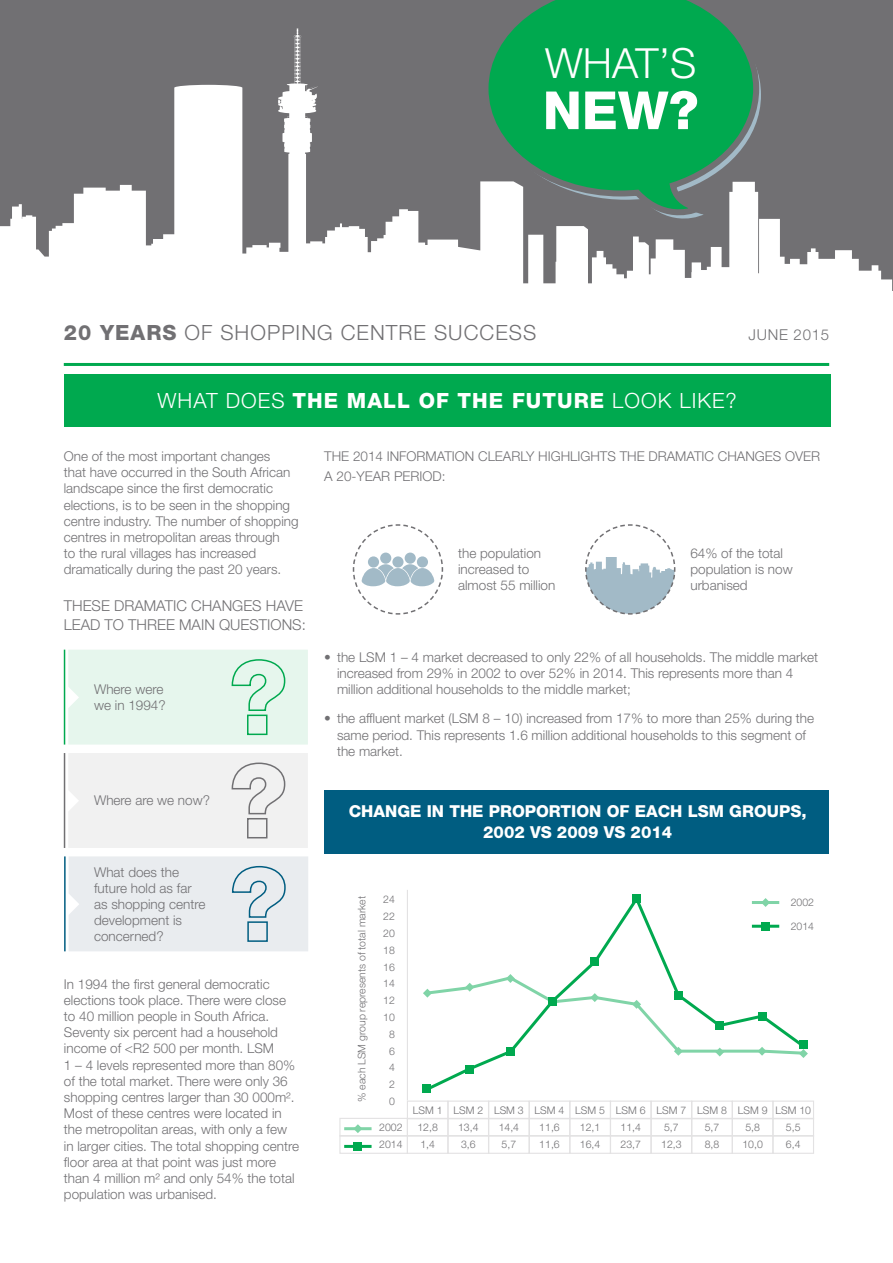
<style>
.page{position:relative;width:893px;height:1263px;background:#fff}
.page>*{position:absolute;margin:0;border:0;box-sizing:border-box;transform-origin:0 0}
.t1{font:800 52.65px "Helvetica Neue LT Std";color:#fff}
.t2{font:300 41.55px "Helvetica Neue LT Std";color:#fff}
.t3{font:800 21px "Helvetica Neue LT Std";letter-spacing:.05em;color:#fff}
.t4{font:300 21px "Helvetica Neue LT Std";letter-spacing:.05em;color:#717073}
.t5{font:800 16.5px/21px "Helvetica Neue LT Std";color:#fff;text-align:center}
.t6{font:300 15px/19.5px "Helvetica Neue LT Std";color:#717073}
.t7{font:300 15px "Helvetica Neue LT Std";letter-spacing:.05em;color:#717073}
.t8{font:300 13.5px/16.2px "Helvetica Neue LT Std";color:#717073}
.t9{font:300 10.5px/16.8px "Helvetica Neue LT Std";color:#717073}
.s1{font-weight:800}
.s2{font-weight:300}
</style>
<div class="page">
<div style="left:324px;top:790px;width:505px;height:63px;background:#005d81"></div>
<div style="left:64px;top:374px;width:766px;height:52px;background:#00a94f"></div>
<div style="left:1px;top:0;width:892px;height:301px;background:#717073"></div>
<svg style="left:0;top:28px;width:892px;height:264px"></svg>
<div style="left:0;top:292px;width:893px;height:71px;background:#fff"></div>
<hr style="left:64px;top:363px;width:765px;height:3px;background:#00a94f">
<svg style="left:479px;top:0;width:283px;height:224px"></svg>
<div style="left:69px;top:856px;width:239px;height:95px;background:#e9ecef"></div>
<div style="left:68px;top:753px;width:240px;height:95px;background:#f1f1f1"></div>
<div style="left:68px;top:650px;width:240px;height:94px;background:#e6f6ed"></div>
<hr style="left:64px;top:856px;width:2px;height:95px;background:#005d81">
<hr style="left:64px;top:753px;width:1px;height:95px;background:#717073">
<hr style="left:64px;top:650px;width:1px;height:94px;background:#00a94f">
<svg style="left:352px;top:524px;width:92px;height:91px"></svg>
<svg style="left:585px;top:524px;width:91px;height:91px"></svg>
<hr style="left:407px;top:890px;width:1px;height:210px;background:#e3e2e3">
<div style="left:407px;top:1100px;width:41px;height:19px;border:1px solid #e3e2e3"></div>
<div style="left:447px;top:1100px;width:42px;height:19px;border:1px solid #e3e2e3"></div>
<div style="left:488px;top:1100px;width:42px;height:19px;border:1px solid #e3e2e3"></div>
<div style="left:529px;top:1100px;width:41px;height:19px;border:1px solid #e3e2e3"></div>
<div style="left:569px;top:1100px;width:42px;height:19px;border:1px solid #e3e2e3"></div>
<div style="left:610px;top:1100px;width:42px;height:19px;border:1px solid #e3e2e3"></div>
<div style="left:651px;top:1100px;width:41px;height:19px;border:1px solid #e3e2e3"></div>
<div style="left:691px;top:1100px;width:42px;height:19px;border:1px solid #e3e2e3"></div>
<div style="left:732px;top:1100px;width:41px;height:19px;border:1px solid #e3e2e3"></div>
<div style="left:772px;top:1100px;width:42px;height:19px;border:1px solid #e3e2e3"></div>
<div style="left:407px;top:1118px;width:41px;height:18px;border:1px solid #e3e2e3"></div>
<div style="left:447px;top:1118px;width:42px;height:18px;border:1px solid #e3e2e3"></div>
<div style="left:488px;top:1118px;width:42px;height:18px;border:1px solid #e3e2e3"></div>
<div style="left:529px;top:1118px;width:41px;height:18px;border:1px solid #e3e2e3"></div>
<div style="left:569px;top:1118px;width:42px;height:18px;border:1px solid #e3e2e3"></div>
<div style="left:610px;top:1118px;width:42px;height:18px;border:1px solid #e3e2e3"></div>
<div style="left:651px;top:1118px;width:41px;height:18px;border:1px solid #e3e2e3"></div>
<div style="left:691px;top:1118px;width:42px;height:18px;border:1px solid #e3e2e3"></div>
<div style="left:732px;top:1118px;width:41px;height:18px;border:1px solid #e3e2e3"></div>
<div style="left:772px;top:1118px;width:42px;height:18px;border:1px solid #e3e2e3"></div>
<div style="left:407px;top:1135px;width:41px;height:19px;border:1px solid #e3e2e3"></div>
<div style="left:447px;top:1135px;width:42px;height:19px;border:1px solid #e3e2e3"></div>
<div style="left:488px;top:1135px;width:42px;height:19px;border:1px solid #e3e2e3"></div>
<div style="left:529px;top:1135px;width:41px;height:19px;border:1px solid #e3e2e3"></div>
<div style="left:569px;top:1135px;width:42px;height:19px;border:1px solid #e3e2e3"></div>
<div style="left:610px;top:1135px;width:42px;height:19px;border:1px solid #e3e2e3"></div>
<div style="left:651px;top:1135px;width:41px;height:19px;border:1px solid #e3e2e3"></div>
<div style="left:691px;top:1135px;width:42px;height:19px;border:1px solid #e3e2e3"></div>
<div style="left:732px;top:1135px;width:41px;height:19px;border:1px solid #e3e2e3"></div>
<div style="left:772px;top:1135px;width:42px;height:19px;border:1px solid #e3e2e3"></div>
<div style="left:339px;top:1118px;width:69px;height:18px;border:1px solid #e3e2e3"></div>
<div style="left:339px;top:1135px;width:69px;height:19px;border:1px solid #e3e2e3"></div>
<svg style="left:423px;top:901px;width:357px;height:188px"></svg>
<div style="left:422px;top:1085px;width:9px;height:8px;background:#00a94f"></div>
<div style="left:465px;top:1065px;width:9px;height:9px;background:#00a94f"></div>
<div style="left:590px;top:957px;width:9px;height:9px;background:#00a94f"></div>
<div style="left:632px;top:894px;width:9px;height:8px;background:#00a94f"></div>
<svg style="left:423px;top:974px;width:385px;height:84px"></svg>
<svg style="left:353px;top:1124px;width:9px;height:9px"></svg>
<hr style="left:344px;top:1127px;width:28px;height:3px;background:#80d4a7">
<div style="left:354px;top:1142px;width:8px;height:9px;background:#00a94f"></div>
<hr style="left:344px;top:1145px;width:28px;height:3px;background:#00a94f">
<svg style="left:761px;top:898px;width:9px;height:9px"></svg>
<hr style="left:752px;top:901px;width:27px;height:3px;background:#80d4a7">
<div style="left:761px;top:922px;width:9px;height:8px;background:#00a94f"></div>
<hr style="left:752px;top:925px;width:27px;height:3px;background:#00a94f">
<h2 class="t2" style="left:545px;top:38px;width:153px">WHAT’S</h2>
<h1 class="t1" style="left:543px;top:79px;width:157px">NEW?</h1>
<h3 class="t4" style="left:64px;top:320px;width:474px"><span class="s1">20 YEARS</span> OF SHOPPING CENTRE SUCCESS</h3>
<p class="t7" style="left:748px;top:326px;width:82px">JUNE 2015</p>
<h3 class="t3" style="left:157px;top:388px;width:581px"><span class="s2">WHAT DOES</span> THE MALL OF THE FUTURE <span class="s2">LOOK LIKE?</span></h3>
<p class="t8" style="left:64px;top:448px;width:236px">One of the most important changes<br>that have occurred in the South African landscape since the first democratic elections, is to be seen in the shopping centre industry. The number of shopping centres in metropolitan areas through<br>to the rural villages has increased dramatically during the past 20 years.</p>
<p class="t6" style="left:64px;top:595px;width:244px">THESE DRAMATIC CHANGES HAVE<br>LEAD TO THREE MAIN QUESTIONS:</p>
<p class="t8" style="left:94px;top:681px;width:73px">Where were we in 1994?</p>
<p class="t8" style="left:94px;top:792px;width:117px">Where are we now?</p>
<p class="t8" style="left:94px;top:863px;width:113px">What does the future hold as far as shopping centre development is concerned?</p>
<p class="t8" style="left:64px;top:975px;width:237px">In 1994 the first general democratic elections took place. There were close to 40 million people in South Africa.<br>Seventy six percent had a household income of &lt;R2 500 per month. LSM<br>1 – 4 levels represented more than 80% of the total market. There were only 36 shopping centres larger than 30 000m².<br>Most of these centres were located in the metropolitan areas, with only a few in larger cities. The total shopping centre floor area at that point was just more than 4 million m² and only 54% the total population was urbanised.</p>
<p class="t8" style="left:324px;top:446px;width:497px;line-height:19.5px">THE 2014 INFORMATION CLEARLY HIGHLIGHTS THE DRAMATIC CHANGES OVER<br>A 20-YEAR PERIOD:</p>
<p class="t8" style="left:458px;top:545px;width:99px">the population increased to almost 55 million</p>
<p class="t8" style="left:690px;top:545px;width:104px">64% of the total population is now urbanised</p>
<p class="t8" style="left:337px;top:649px;width:483px;text-indent:-13px">• the LSM 1 – 4 market decreased to only 22% of all households. The middle market increased from 29% in 2002 to over 52% in 2014. This represents more than 4 million additional households to the middle market;</p>
<p class="t8" style="left:337px;top:710px;width:479px;text-indent:-13px">• the affluent market (LSM 8 – 10) increased from 17% to more than 25% during the same period. This represents 1.6 million additional households to this segment of the market.</p>
<p class="t5" style="left:349px;top:801px;width:459px">CHANGE IN THE PROPORTION OF EACH LSM GROUPS,<br>2002 VS 2009 VS 2014</p>
<p class="t9" style="left:353px;top:1102px;width:207px;rotate:-90deg">% each LSM group represents of total market</p>
<p class="t9" style="left:383px;top:891px;width:13px;text-align:center">24<br>22<br>20<br>18<br>16<br>14<br>12<br>10<br>8<br>6<br>4<br>2<br>0</p>
<p class="t9" style="left:379px;top:1118px;width:25px;line-height:17.2px">2002<br>2014</p>
<p class="t9" style="left:791px;top:894px;width:25px">2002</p>
<p class="t9" style="left:791px;top:917px;width:25px">2014</p>
<p class="t9" style="left:417px;top:1101px;width:395px;line-height:17.2px;text-indent:-5px">LSM 1 LSM 2 LSM 3 LSM 4 LSM 5 LSM 6 LSM 7 LSM 8 LSM 9 LSM 10<br>12,8</p>
<p class="t9" style="left:458px;top:1118px;width:22px">13,4</p>
<p class="t9" style="left:499px;top:1118px;width:22px">14,4</p>
<p class="t9" style="left:539px;top:1118px;width:22px">11,6</p>
<p class="t9" style="left:580px;top:1118px;width:22px">12,1</p>
<p class="t9" style="left:621px;top:1118px;width:22px">11,4</p>
<p class="t9" style="left:664px;top:1118px;width:16px">5,7</p>
<p class="t9" style="left:705px;top:1118px;width:16px">5,7</p>
<p class="t9" style="left:745px;top:1118px;width:16px">5,8</p>
<p class="t9" style="left:786px;top:1118px;width:16px">5,5</p>
<p class="t9" style="left:420px;top:1136px;width:16px">1,4</p>
<p class="t9" style="left:461px;top:1136px;width:16px">3,6</p>
<p class="t9" style="left:502px;top:1136px;width:16px">5,7</p>
<p class="t9" style="left:539px;top:1136px;width:22px">11,6</p>
<p class="t9" style="left:580px;top:1136px;width:22px">16,4</p>
<p class="t9" style="left:621px;top:1136px;width:22px">23,7</p>
<p class="t9" style="left:661px;top:1136px;width:22px">12,3</p>
<p class="t9" style="left:705px;top:1136px;width:16px">8,8</p>
<p class="t9" style="left:742px;top:1136px;width:22px">10,0</p>
<p class="t9" style="left:786px;top:1136px;width:16px">6,4</p>
</div>
